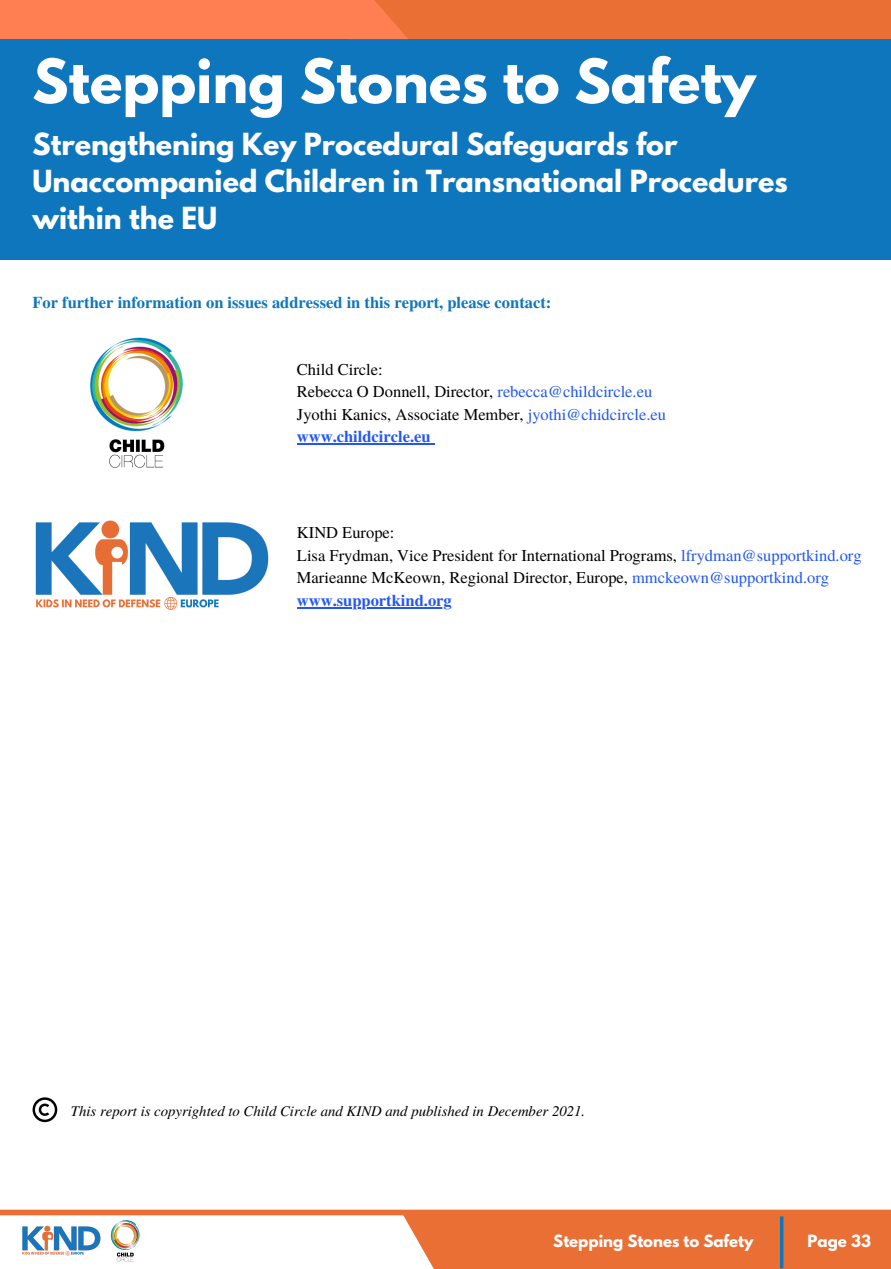
<style>
.page{position:relative;width:891px;height:1269px;background:#fff}
.page>*{position:absolute;margin:0;border:0;box-sizing:border-box;transform-origin:0 0}
.t1{font:700 54px "League Spartan";color:#fff}
.t2{font:700 27px/37.2px "League Spartan";color:#fff}
.t3{font:16.5px/22.5px "Te X Gyre Termes";color:#000}
.t4{font:700 16.5px "Te X Gyre Termes";color:#0e76bc}
.t5{font:700 15px "League Spartan";color:#fff}
.t6{font:italic 14.85px "Te X Gyre Termes";color:#000}
.s1{color:#2357f4}
.s2{font-weight:700;color:#2357f4}
</style>
<div class="page">
<div style="left:0;top:4px;width:891px;height:256px;background:#0e76bc"></div>
<div style="left:0;top:0;width:891px;height:38px;background:#e96f35"></div>
<svg style="left:349px;top:0;width:59px;height:39px"></svg>
<div style="left:0;top:0;width:367px;height:38px;background:#ff7f52"></div>
<img style="left:35px;top:520px;width:234px;height:90px">
<img style="left:90px;top:337px;width:93px;height:131px">
<hr style="left:297px;top:443px;width:134px;height:2px;background:#2357f4">
<hr style="left:297px;top:607px;width:155px;height:1px;background:#2357f4">
<svg style="left:33px;top:1097px;width:24px;height:25px"></svg>
<div style="left:0;top:1213px;width:891px;height:56px;background:#e96f35"></div>
<div style="left:0;top:1208px;width:445px;height:61px;background:#fff"></div>
<img style="left:110px;top:1221px;width:30px;height:40px">
<hr style="left:780px;top:1216px;width:3px;height:52px;background:#0e76bc">
<img style="left:22px;top:1225px;width:78px;height:31px">
<svg style="left:380px;top:1209px;width:108px;height:60px"></svg>
<div style="left:0;top:1210px;width:891px;height:5px;background:#e96f35"></div>
<h1 class="t1" style="left:32px;top:54px;width:725px">Stepping Stones to Safety</h1>
<h2 class="t2" style="left:33px;top:129px;width:757px">Strengthening Key Procedural Safeguards for<br>Unaccompanied Children in Transnational Procedures within the EU</h2>
<p class="t4" style="left:33px;top:290px;width:520px">For further information on issues addressed in this report, please contact:</p>
<p class="t3" style="left:297px;top:357px;width:371px">Child Circle:<br>Rebecca O Donnell, Director, <span class="s1">rebecca@childcircle.eu </span>Jyothi Kanics, Associate Member, <span class="s1">jyothi@chidcircle.eu </span><span class="s2">www.childcircle.eu</span></p>
<p class="t3" style="left:297px;top:521px;width:566px">KIND Europe:<br>Lisa Frydman, Vice President for International Programs, <span class="s1">lfrydman@supportkind.org </span>Marieanne McKeown, Regional Director, Europe, <span class="s1">mmckeown@supportkind.org </span><span class="s2">www.supportkind.org</span></p>
<p class="t6" style="left:71px;top:1100px;width:516px">This report is copyrighted to Child Circle and KIND and published in December 2021.</p>
<p class="t5" style="left:553px;top:1234px;width:202px">Stepping Stones to Safety</p>
<p class="t5" style="left:808px;top:1234px;width:65px">Page 33</p>
</div>
